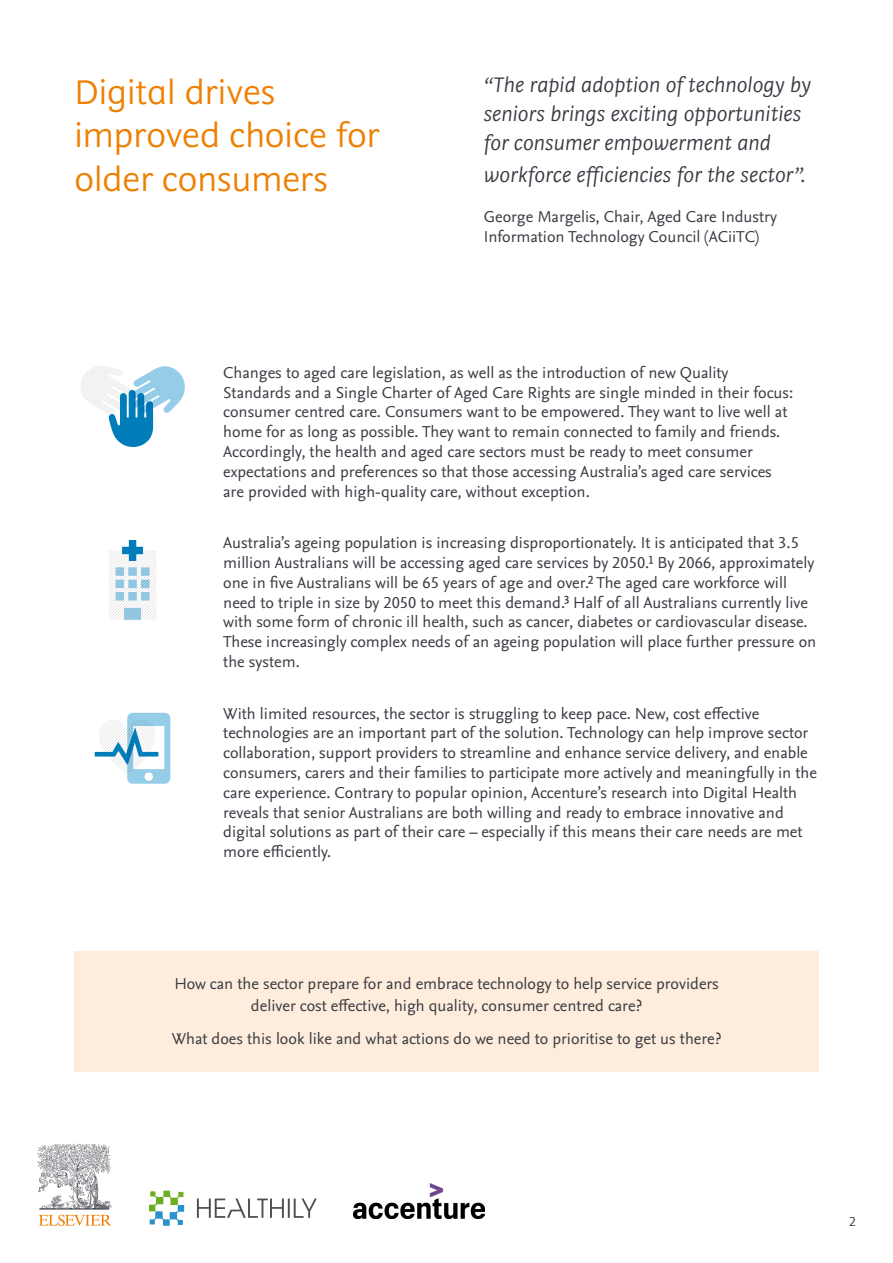
<style>
.page{position:relative;width:893px;height:1263px;background:#fff}
.page>*{position:absolute;margin:0;border:0;box-sizing:border-box;transform-origin:0 0}
.t1{font:300 39px/43.5px "Elsevier Display";color:#ee7f00}
.t2{font:italic 300 24px/28.8px "Elsevier Display";color:#3a3b43}
.t3{font:16.5px/19.8px "Nexus Sans Pro";color:#3a3b43}
.t4{font:13.5px "Nexus Sans Pro";color:#3a3b43}
</style>
<div class="page">
<div style="left:74px;top:951px;width:745px;height:120px;background:#feeddc"></div>
<svg style="left:109px;top:540px;width:47px;height:80px"></svg>
<svg style="left:95px;top:713px;width:75px;height:71px"></svg>
<svg style="left:80px;top:366px;width:105px;height:81px"></svg>
<svg style="left:37px;top:1143px;width:75px;height:83px"></svg>
<img style="left:353px;top:1183px;width:132px;height:35px">
<svg style="left:149px;top:1190px;width:35px;height:36px"></svg>
<svg style="left:197px;top:1198px;width:120px;height:20px"></svg>
<h1 class="t1" style="left:74px;top:69px;width:307px">Digital drives improved choice for older consumers</h1>
<h2 class="t2" style="left:484px;top:70px;width:329px">“The rapid adoption of technology by seniors brings exciting opportunities for consumer empowerment and</h2>
<h2 class="t2" style="left:484px;top:160px;width:324px">workforce efficiencies for the sector”.</h2>
<p class="t3" style="left:484px;top:206px;width:295px">George Margelis, Chair, Aged Care Industry<br>Information Technology Council (ACiiTC)</p>
<p class="t3" style="left:223px;top:361px;width:571px">Changes to aged care legislation, as well as the introduction of new Quality Standards and a Single Charter of Aged Care Rights are single minded in their focus: consumer centred care. Consumers want to be empowered. They want to live well at home for as long as possible. They want to remain connected to family and friends.<br>Accordingly, the health and aged care sectors must be ready to meet consumer expectations and preferences so that those accessing Australia’s aged care services are provided with high-quality care, without exception.</p>
<p class="t3" style="left:223px;top:532px;width:594px">Australia’s ageing population is increasing disproportionately. It is anticipated that 3.5 million Australians will be accessing aged care services by 2050.1 By 2066, approximately one in five Australians will be 65 years of age and over.2 The aged care workforce will need to triple in size by 2050 to meet this demand.3 Half of all Australians currently live with some form of chronic ill health, such as cancer, diabetes or cardiovascular disease.<br>These increasingly complex needs of an ageing population will place further pressure on the system.</p>
<p class="t3" style="left:223px;top:702px;width:595px">With limited resources, the sector is struggling to keep pace. New, cost effective technologies are an important part of the solution. Technology can help improve sector collaboration, support providers to streamline and enhance service delivery, and enable consumers, carers and their families to participate more actively and meaningfully in the care experience. Contrary to popular opinion, Accenture’s research into Digital Health reveals that senior Australians are both willing and ready to embrace innovative and digital solutions as part of their care – especially if this means their care needs are met more efficiently.</p>
<p class="t3" style="left:174px;top:972px;width:546px;line-height:21.1px;text-align:center">How can the sector prepare for and embrace technology to help service providers deliver cost effective, high quality, consumer centred care?</p>
<p class="t3" style="left:172px;top:1027px;width:551px">What does this look like and what actions do we need to prioritise to get us there?</p>
<p class="t4" style="left:849px;top:1211px;width:8px">2</p>
</div>
